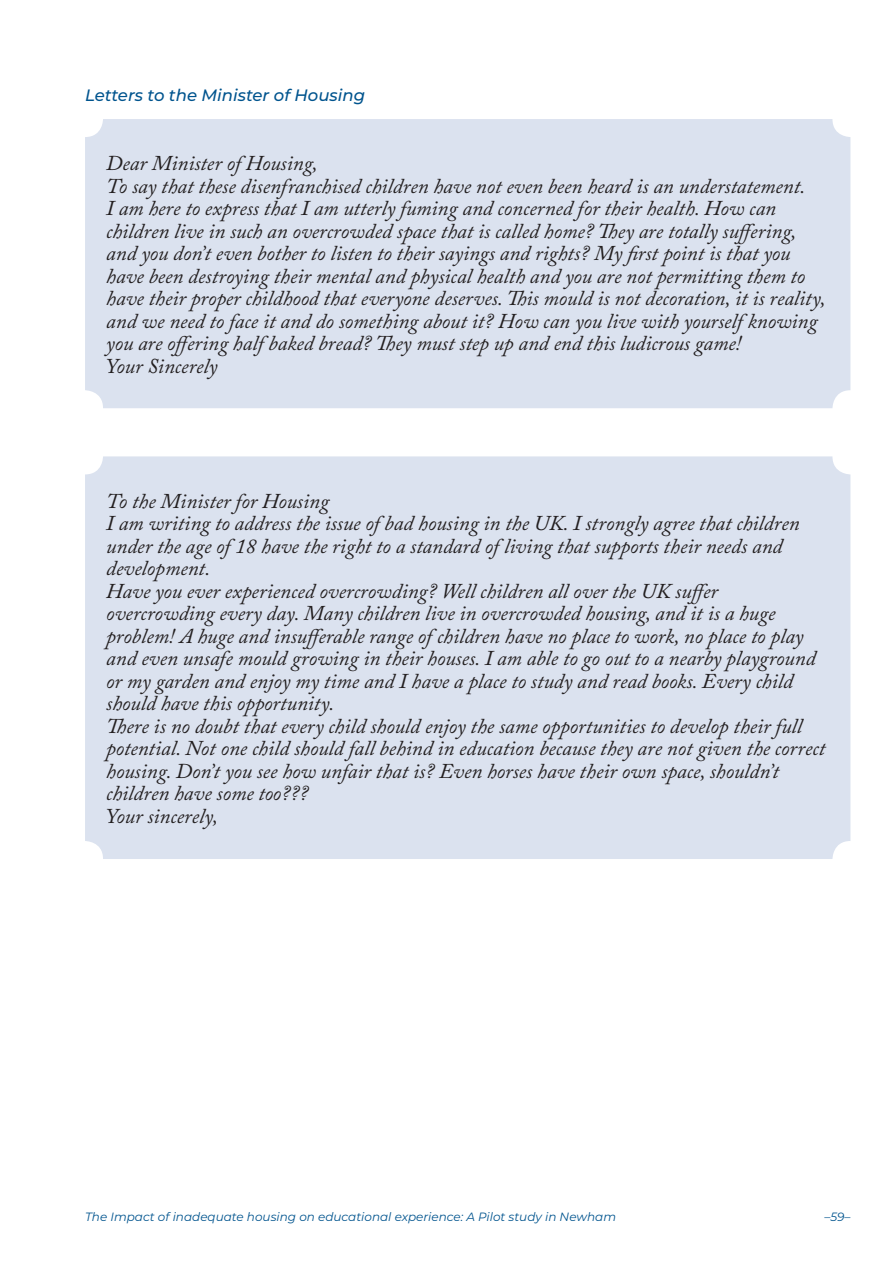
<style>
.page{position:relative;width:893px;height:1263px;background:#fff}
.page>*{position:absolute;margin:0;border:0;box-sizing:border-box;transform-origin:0 0}
.quote_14_15_It{font:italic 21px/22.5px "Adobe Caslon Pro";color:#231f20}
.Heading_4{font:italic 500 16.5px "Montserrat";color:#00548e}
.t1{font:italic 12px "Montserrat";color:#00548e}
</style>
<div class="page">
<div style="left:85px;top:119px;width:765px;height:289px;background:#dbe2ef;border-radius:18px"></div>
<div style="left:85px;top:456px;width:765px;height:403px;background:#dbe2ef;border-radius:18px"></div>
<p class="Heading_4" style="left:85px;top:84px;width:282px">Letters to the Minister of Housing</p>
<p class="quote_14_15_It" style="left:106px;top:152px;width:213px">Dear Minister of Housing,</p>
<p class="quote_14_15_It" style="left:106px;top:174px;width:721px">To say that these disenfranchised children have not even been heard is an understatement.<br>I am here to express that I am utterly fuming and concerned for their health. How can children live in such an overcrowded space that is called home? They are totally suffering, and you don’t even bother to listen to their sayings and rights? My first point is that you have been destroying their mental and physical health and you are not permitting them to have their proper childhood that everyone deserves. This mould is not decoration, it is reality, and we need to face it and do something about it? How can you live with yourself knowing you are offering half baked bread? They must step up and end this ludicrous game!</p>
<p class="quote_14_15_It" style="left:106px;top:354px;width:113px">Your Sincerely</p>
<p class="quote_14_15_It" style="left:106px;top:489px;width:224px">To the Minister for Housing</p>
<p class="quote_14_15_It" style="left:106px;top:512px;width:695px">I am writing to address the issue of bad housing in the UK. I strongly agree that children under the age of 18 have the right to a standard of living that supports their needs and development.</p>
<p class="quote_14_15_It" style="left:106px;top:579px;width:711px">Have you ever experienced overcrowding? Well children all over the UK suffer overcrowding every day. Many children live in overcrowded housing, and it is a huge problem! A huge and insufferable range of children have no place to work, no place to play and even unsafe mould growing in their houses. I am able to go out to a nearby playground or my garden and enjoy my time and I have a place to study and read books. Every child should have this opportunity.</p>
<p class="quote_14_15_It" style="left:106px;top:714px;width:721px">There is no doubt that every child should enjoy the same opportunities to develop their full potential. Not one child should fall behind in education because they are not given the correct housing. Don’t you see how unfair that is? Even horses have their own space, shouldn’t children have some too???</p>
<p class="quote_14_15_It" style="left:106px;top:804px;width:113px">Your sincerely,</p>
<p class="t1" style="left:85px;top:1209px;width:533px">The Impact of inadequate housing on educational experience: A Pilot study in Newham</p>
<p class="t1" style="left:824px;top:1209px;width:28px">–59–</p>
</div>
